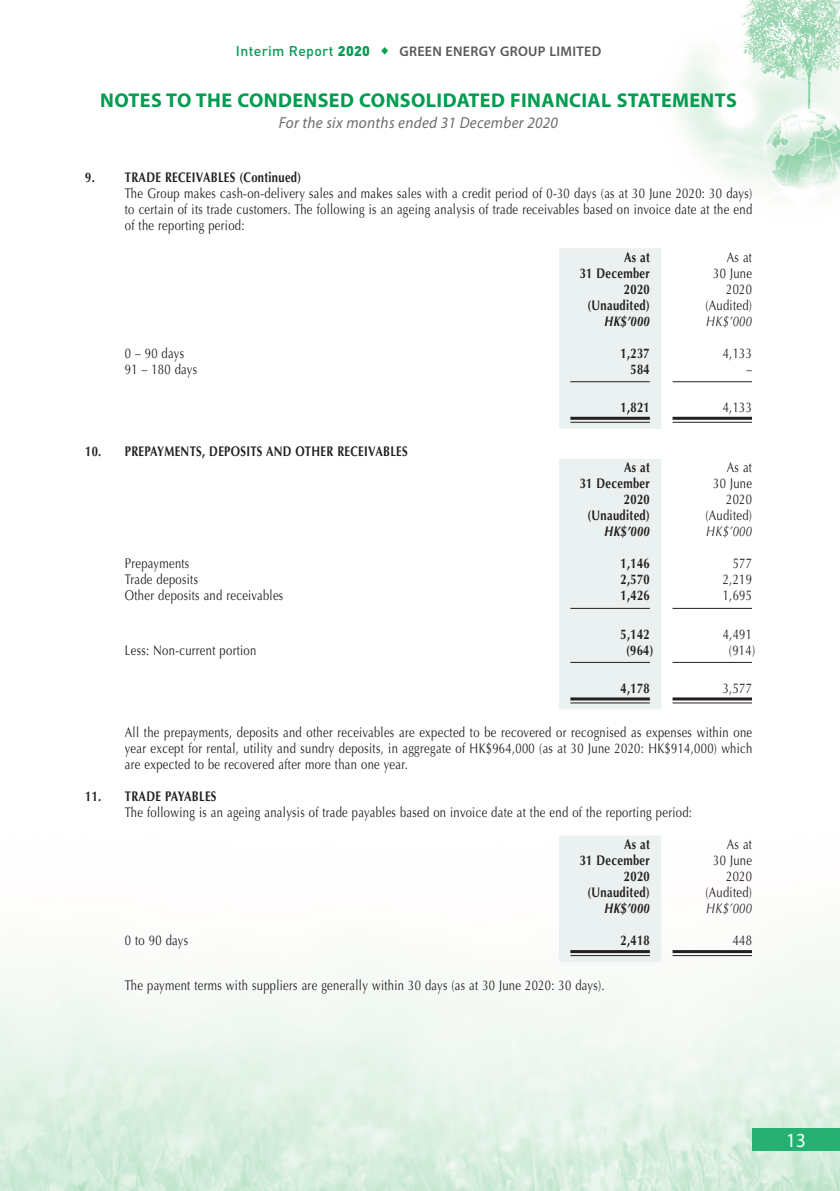
<style>
.page{position:relative;width:840px;height:1191px;background:#fff}
.page>*{position:absolute;margin:0;border:0;box-sizing:border-box;transform-origin:0 0}
.t1{font:700 20px "Myriad Pro";letter-spacing:.02em;color:#009c50}
.t2{font:20px "Myriad Pro";color:#fff;scale:.95 1}
.t3{font:italic 16px "Myriad Pro";letter-spacing:.02em;color:#6c6d70;scale:.95 1}
._06_Notes{font:14px/16px "Optima LT Std";letter-spacing:.03em;color:#231f20;text-align:justify;scale:.8 1}
._51_N_Table_txt{font:14px "Optima LT Std";letter-spacing:.03em;color:#231f20;scale:.8 1}
._51_N_Table_txt-2{font:700 14px "Optima LT Std";letter-spacing:.03em;color:#231f20;scale:.8 1}
._07_NH1{font:700 14px "Optima LT Std";letter-spacing:.03em;color:#231f20;scale:.8 1}
.t4{font:600 14px "Myriad Pro";letter-spacing:.02em;color:#57585a}
._51_N_Table_txt-3{font:italic 700 14px "Optima LT Std";letter-spacing:.03em;color:#231f20;scale:.8 1}
._51_N_Table_txt-4{font:italic 14px "Optima LT Std";letter-spacing:.03em;color:#231f20;scale:.8 1}
.s1{font-family:"DIN Pro";font-weight:500;color:#009c50}
.s2{font-family:"DIN Pro";font-weight:900;color:#009c50}
.s3{font-family:"M Hei HK";font-weight:700;font-size:8px;color:#009c50}
</style>
<div class="page">
<img style="left:0;top:0;width:839px;height:1191px">
<div style="left:751px;top:1128px;width:88px;height:23px;background:#26b172"></div>
<div style="left:558px;top:248px;width:102px;height:181px;background:#ebf1f0"></div>
<hr style="left:570px;top:381px;width:79px;height:1px;background:#231f20">
<hr style="left:672px;top:381px;width:79px;height:1px;background:#231f20">
<hr style="left:570px;top:417px;width:79px;height:3px;background:#231f20">
<hr style="left:570px;top:422px;width:79px;height:1px;background:#231f20">
<hr style="left:672px;top:417px;width:79px;height:3px;background:#231f20">
<hr style="left:672px;top:422px;width:79px;height:1px;background:#231f20">
<div style="left:558px;top:459px;width:102px;height:250px;background:#ebf1f0"></div>
<hr style="left:570px;top:608px;width:79px;height:1px;background:#231f20">
<hr style="left:672px;top:608px;width:79px;height:1px;background:#231f20">
<hr style="left:570px;top:662px;width:79px;height:1px;background:#231f20">
<hr style="left:672px;top:662px;width:79px;height:1px;background:#231f20">
<hr style="left:570px;top:697px;width:79px;height:3px;background:#231f20">
<hr style="left:570px;top:702px;width:79px;height:1px;background:#231f20">
<hr style="left:672px;top:697px;width:79px;height:3px;background:#231f20">
<hr style="left:672px;top:702px;width:79px;height:1px;background:#231f20">
<div style="left:558px;top:835px;width:102px;height:127px;background:#ebf1f0"></div>
<hr style="left:570px;top:950px;width:79px;height:3px;background:#231f20">
<hr style="left:570px;top:955px;width:79px;height:1px;background:#231f20">
<hr style="left:672px;top:950px;width:79px;height:3px;background:#231f20">
<hr style="left:672px;top:955px;width:79px;height:1px;background:#231f20">
<p class="t4" style="left:236px;top:42px;width:366px"><span class="s1">Interim Report</span> <span class="s2">2020</span> <span class="s3">◆</span> GREEN ENERGY GROUP LIMITED</p>
<h1 class="t1" style="left:100px;top:88px;width:637px">NOTES TO THE CONDENSED CONSOLIDATED FINANCIAL STATEMENTS</h1>
<p class="t3" style="left:279px;top:113px;width:295px">For the six months ended 31 December 2020</p>
<p class="_07_NH1" style="left:85px;top:169px;width:271px">9. TRADE RECEIVABLES (Continued)</p>
<p class="_06_Notes" style="left:125px;top:185px;width:785px">The Group makes cash-on-delivery sales and makes sales with a credit period of 0-30 days (as at 30 June 2020: 30 days) to certain of its trade customers. The following is an ageing analysis of trade receivables based on invoice date at the end of the reporting period:</p>
<p class="_51_N_Table_txt-2" style="left:623px;top:249px;width:34px">As at</p>
<p class="_51_N_Table_txt" style="left:726px;top:249px;width:33px">As at</p>
<p class="_51_N_Table_txt-2" style="left:579px;top:265px;width:89px">31 December</p>
<p class="_51_N_Table_txt" style="left:712px;top:265px;width:50px">30 June</p>
<p class="_51_N_Table_txt-2" style="left:623px;top:281px;width:34px">2020</p>
<p class="_51_N_Table_txt" style="left:725px;top:281px;width:34px">2020</p>
<p class="_51_N_Table_txt-2" style="left:587px;top:297px;width:79px">(Unaudited)</p>
<p class="_51_N_Table_txt" style="left:705px;top:297px;width:60px">(Audited)</p>
<p class="_51_N_Table_txt-3" style="left:604px;top:313px;width:58px">HK$’000</p>
<p class="_51_N_Table_txt-4" style="left:706px;top:313px;width:59px">HK$’000</p>
<p class="_51_N_Table_txt" style="left:125px;top:345px;width:75px">0 – 90 days</p>
<p class="_51_N_Table_txt-2" style="left:620px;top:345px;width:38px">1,237</p>
<p class="_51_N_Table_txt" style="left:722px;top:345px;width:38px">4,133</p>
<p class="_51_N_Table_txt" style="left:125px;top:361px;width:92px">91 – 180 days</p>
<p class="_51_N_Table_txt-2" style="left:630px;top:361px;width:26px">584</p>
<p class="_51_N_Table_txt" style="left:746px;top:361px;width:8px">–</p>
<p class="_51_N_Table_txt-2" style="left:620px;top:399px;width:38px">1,821</p>
<p class="_51_N_Table_txt" style="left:722px;top:399px;width:38px">4,133</p>
<p class="_07_NH1" style="left:85px;top:443px;width:404px">10. PREPAYMENTS, DEPOSITS AND OTHER RECEIVABLES</p>
<p class="_51_N_Table_txt-2" style="left:623px;top:459px;width:34px">As at</p>
<p class="_51_N_Table_txt" style="left:726px;top:459px;width:33px">As at</p>
<p class="_51_N_Table_txt-2" style="left:579px;top:475px;width:89px">31 December</p>
<p class="_51_N_Table_txt" style="left:712px;top:475px;width:50px">30 June</p>
<p class="_51_N_Table_txt-2" style="left:623px;top:491px;width:34px">2020</p>
<p class="_51_N_Table_txt" style="left:725px;top:491px;width:34px">2020</p>
<p class="_51_N_Table_txt-2" style="left:587px;top:507px;width:79px">(Unaudited)</p>
<p class="_51_N_Table_txt" style="left:705px;top:507px;width:60px">(Audited)</p>
<p class="_51_N_Table_txt-3" style="left:604px;top:523px;width:58px">HK$’000</p>
<p class="_51_N_Table_txt-4" style="left:706px;top:523px;width:59px">HK$’000</p>
<p class="_51_N_Table_txt" style="left:125px;top:555px;width:82px">Prepayments</p>
<p class="_51_N_Table_txt-2" style="left:620px;top:555px;width:38px">1,146</p>
<p class="_51_N_Table_txt" style="left:732px;top:555px;width:26px">577</p>
<p class="_51_N_Table_txt" style="left:125px;top:571px;width:93px">Trade deposits</p>
<p class="_51_N_Table_txt-2" style="left:620px;top:571px;width:38px">2,570</p>
<p class="_51_N_Table_txt" style="left:722px;top:571px;width:38px">2,219</p>
<p class="_51_N_Table_txt" style="left:125px;top:587px;width:199px">Other deposits and receivables</p>
<p class="_51_N_Table_txt-2" style="left:620px;top:587px;width:38px">1,426</p>
<p class="_51_N_Table_txt" style="left:722px;top:587px;width:38px">1,695</p>
<p class="_51_N_Table_txt-2" style="left:620px;top:625px;width:38px">5,142</p>
<p class="_51_N_Table_txt" style="left:722px;top:625px;width:38px">4,491</p>
<p class="_51_N_Table_txt" style="left:125px;top:641px;width:166px">Less: Non-current portion</p>
<p class="_51_N_Table_txt-2" style="left:625px;top:641px;width:36px">(964)</p>
<p class="_51_N_Table_txt" style="left:728px;top:641px;width:34px">(914)</p>
<p class="_51_N_Table_txt-2" style="left:620px;top:679px;width:38px">4,178</p>
<p class="_51_N_Table_txt" style="left:722px;top:679px;width:38px">3,577</p>
<p class="_06_Notes" style="left:125px;top:724px;width:785px">All the prepayments, deposits and other receivables are expected to be recovered or recognised as expenses within one year except for rental, utility and sundry deposits, in aggregate of HK$964,000 (as at 30 June 2020: HK$914,000) which are expected to be recovered after more than one year.</p>
<p class="_07_NH1" style="left:85px;top:788px;width:166px">11. TRADE PAYABLES</p>
<p class="_06_Notes" style="left:125px;top:804px;width:710px">The following is an ageing analysis of trade payables based on invoice date at the end of the reporting period:</p>
<p class="_51_N_Table_txt-2" style="left:623px;top:836px;width:34px">As at</p>
<p class="_51_N_Table_txt" style="left:726px;top:836px;width:33px">As at</p>
<p class="_51_N_Table_txt-2" style="left:579px;top:852px;width:89px">31 December</p>
<p class="_51_N_Table_txt" style="left:712px;top:852px;width:50px">30 June</p>
<p class="_51_N_Table_txt-2" style="left:623px;top:868px;width:34px">2020</p>
<p class="_51_N_Table_txt" style="left:725px;top:868px;width:34px">2020</p>
<p class="_51_N_Table_txt-2" style="left:587px;top:884px;width:79px">(Unaudited)</p>
<p class="_51_N_Table_txt" style="left:705px;top:884px;width:60px">(Audited)</p>
<p class="_51_N_Table_txt-3" style="left:604px;top:900px;width:58px">HK$’000</p>
<p class="_51_N_Table_txt-4" style="left:706px;top:900px;width:59px">HK$’000</p>
<p class="_51_N_Table_txt" style="left:125px;top:932px;width:80px">0 to 90 days</p>
<p class="_51_N_Table_txt-2" style="left:620px;top:932px;width:38px">2,418</p>
<p class="_51_N_Table_txt" style="left:732px;top:932px;width:26px">448</p>
<p class="_06_Notes" style="left:125px;top:977px;width:601px">The payment terms with suppliers are generally within 30 days (as at 30 June 2020: 30 days).</p>
<h1 class="t2" style="left:785px;top:1127px;width:22px">13</h1>
</div>
